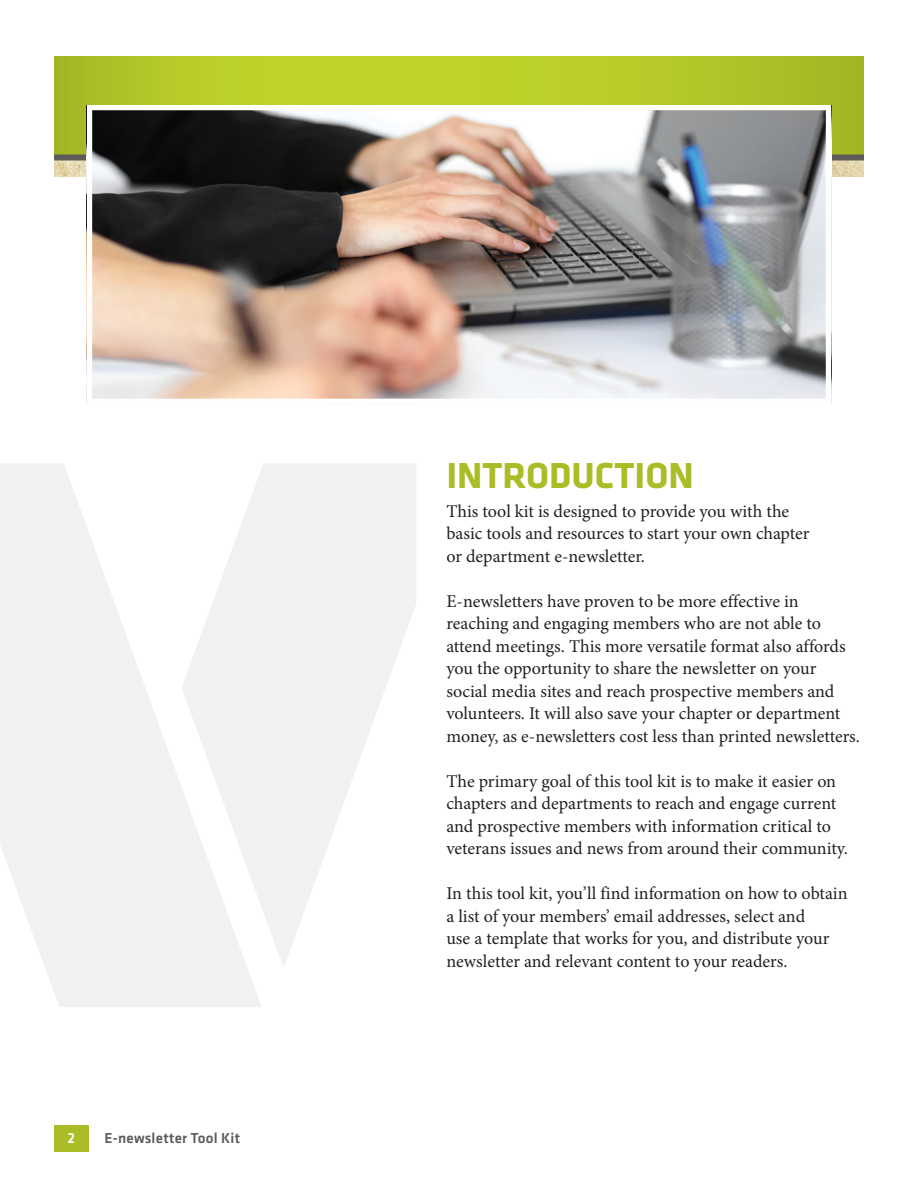
<style>
.page{position:relative;width:918px;height:1188px;background:#fff}
.page>*{position:absolute;margin:0;border:0;box-sizing:border-box;transform-origin:0 0}
.t1{font:700 37.5px "Klavika";color:#aabd26}
.Body_Text{font:18px/22.5px "Minion Pro";letter-spacing:-.005em;color:#231f20}
.t2{font:500 15px "Klavika";letter-spacing:.015em;color:#5d5c5a}
.t3{font:500 15px "Klavika";color:#fff}
</style>
<div class="page">
<img style="left:54px;top:160px;width:810px;height:17px">
<svg style="left:54px;top:57px;width:810px;height:97px;background:#b4c728"></svg>
<div style="left:54px;top:154px;width:810px;height:6px;background:#5d5c5a"></div>
<svg style="left:0;top:463px;width:416px;height:544px;fill:#f1f1f1"></svg>
<div style="left:54px;top:1125px;width:34px;height:27px;background:#aabd26"></div>
<img style="left:93px;top:111px;width:732px;height:287px">
<div style="left:87px;top:105px;width:744px;height:299px;border:5px solid #fff"></div>
<p class="t3" style="left:67px;top:1128px;width:9px">2</p>
<p class="t2" style="left:104px;top:1128px;width:137px">E-newsletter Tool Kit</p>
<p class="t1" style="left:446px;top:449px;width:249px">INTRODUCTION</p>
<p class="Body_Text" style="left:446px;top:500px;width:365px">This tool kit is designed to provide you with the basic tools and resources to start your own chapter or department e-newsletter.</p>
<p class="Body_Text" style="left:446px;top:590px;width:415px">E-newsletters have proven to be more effective in reaching and engaging members who are not able to attend meetings. This more versatile format also affords you the opportunity to share the newsletter on your social media sites and reach prospective members and volunteers. It will also save your chapter or department money, as e-newsletters cost less than printed newsletters.</p>
<p class="Body_Text" style="left:446px;top:770px;width:403px">The primary goal of this tool kit is to make it easier on chapters and departments to reach and engage current and prospective members with information critical to veterans issues and news from around their community.</p>
<p class="Body_Text" style="left:446px;top:882px;width:403px">In this tool kit, you’ll find information on how to obtain a list of your members’ email addresses, select and<br>use a template that works for you, and distribute your newsletter and relevant content to your readers.</p>
</div>
